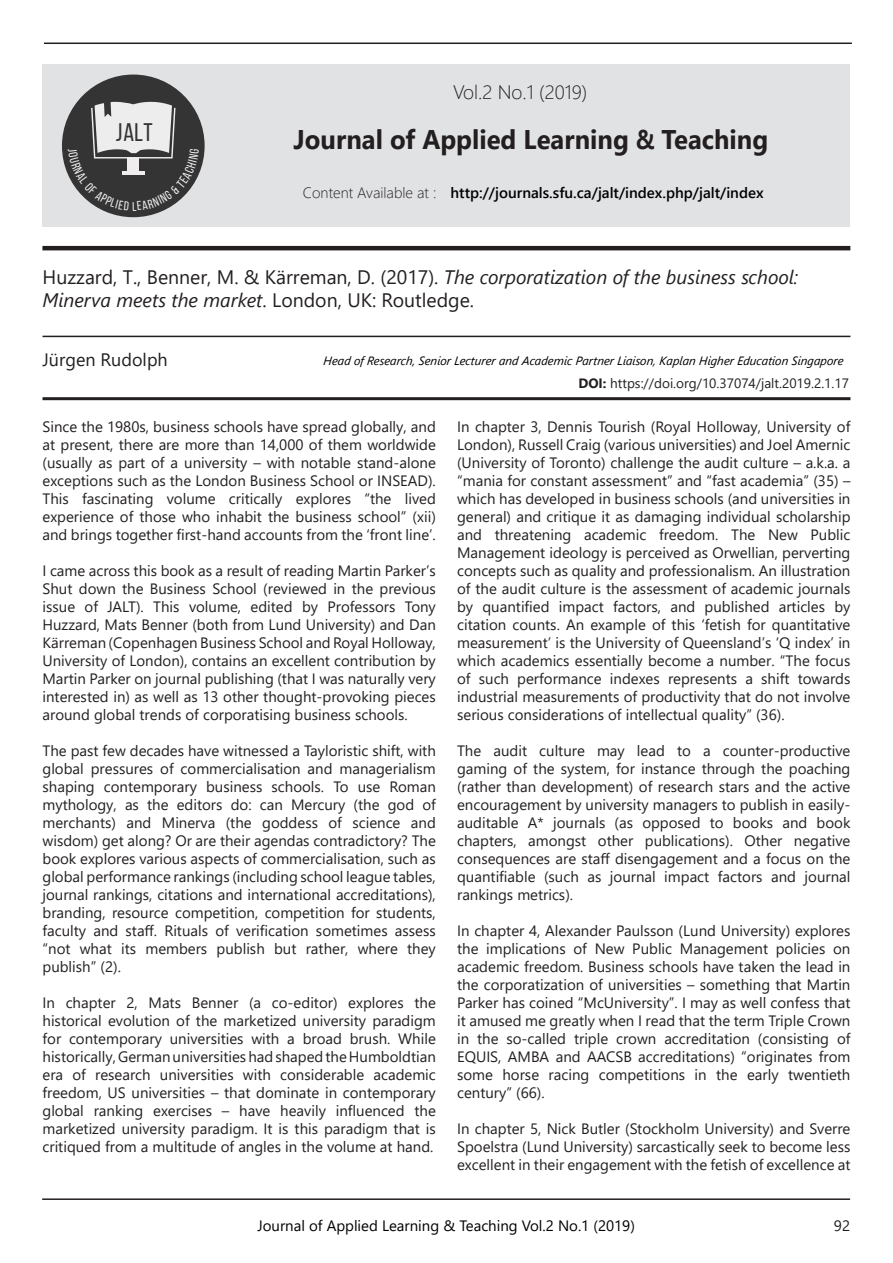
<style>
.page{position:relative;width:893px;height:1263px;background:#fff}
.page>*{position:absolute;margin:0;border:0;box-sizing:border-box;transform-origin:0 0}
.t1{font:700 27px "Segoe UI";color:#231f20;scale:.95 1}
.t2{font:25.5px "Bebas Neue";color:#343434}
.t3{font:19.5px/23.4px "Segoe UI";color:#231f20}
.t4{font:300 19.5px "Segoe UI";color:#231f20}
.t5{font:18px "Segoe UI";color:#231f20}
.t6{font:15px/18px "Segoe UI";color:#231f20;text-align:justify}
.t7{font:15px "Segoe UI";color:#000}
.t8{font:600 15px "Segoe UI";color:#000}
.t9{font:300 15px "Segoe UI";color:#231f20}
.t10{font:13.5px "Segoe UI";color:#231f20}
.t11{font:italic 12px "Segoe UI";color:#000}
.s1{font-style:italic}
.s2{font-weight:700}
</style>
<div class="page">
<hr style="left:42px;top:1198px;width:808px;height:2px;background:#231f20">
<hr style="left:43px;top:336px;width:807px;height:1px;background:#231f20">
<hr style="left:43px;top:397px;width:807px;height:3px;background:#231f20">
<hr style="left:42px;top:246px;width:808px;height:4px;background:#231f20">
<div style="left:43px;top:64px;width:807px;height:163px;background:#e1e2e4"></div>
<hr style="left:44px;top:43px;width:808px;height:1px;background:#231f20">
<div style="left:62px;top:75px;width:143px;height:142px;background:#343434;border-radius:50%"></div>
<svg style="left:68px;top:101px;width:131px;height:110px"></svg>
<p class="t2" style="left:116px;top:118px;width:38px">JALT</p>
<p class="t4" style="left:453px;top:74px;width:136px">Vol.2 No.1 (2019)</p>
<p class="t1" style="left:294px;top:114px;width:501px">Journal of Applied Learning &amp; Teaching</p>
<p class="t9" style="left:303px;top:179px;width:135px">Content Available at :</p>
<p class="t8" style="left:450px;top:179px;width:315px">http://journals.sfu.ca/jalt/index.php/jalt/index</p>
<p class="t3" style="left:43px;top:264px;width:757px">Huzzard, T., Benner, M. &amp; Kärreman, D. (2017). <span class="s1">The corporatization of the business school:<br>Minerva meets the market</span>. London, UK: Routledge.</p>
<p class="t5" style="left:43px;top:343px;width:127px">Jürgen Rudolph</p>
<p class="t11" style="left:323px;top:349px;width:523px">Head of Research, Senior Lecturer and Academic Partner Liaison, Kaplan Higher Education Singapore</p>
<p class="t6" style="left:43px;top:416px;width:395px">Since the 1980s, business schools have spread globally, and at present, there are more than 14,000 of them worldwide (usually as part of a university – with notable stand-alone exceptions such as the London Business School or INSEAD).<br>This fascinating volume critically explores “the lived experience of those who inhabit the business school” (xii) and brings together first-hand accounts from the ‘front line’.</p>
<p class="t6" style="left:43px;top:560px;width:395px">I came across this book as a result of reading Martin Parker’s Shut down the Business School (reviewed in the previous issue of JALT). This volume, edited by Professors Tony Huzzard, Mats Benner (both from Lund University) and Dan Kärreman (Copenhagen Business School and Royal Holloway, University of London), contains an excellent contribution by Martin Parker on journal publishing (that I was naturally very interested in) as well as 13 other thought-provoking pieces around global trends of corporatising business schools.</p>
<p class="t6" style="left:43px;top:740px;width:395px">The past few decades have witnessed a Tayloristic shift, with global pressures of commercialisation and managerialism shaping contemporary business schools. To use Roman mythology, as the editors do: can Mercury (the god of merchants) and Minerva (the goddess of science and wisdom) get along? Or are their agendas contradictory? The book explores various aspects of commercialisation, such as global performance rankings (including school league tables, journal rankings, citations and international accreditations), branding, resource competition, competition for students, faculty and staff. Rituals of verification sometimes assess “not what its members publish but rather, where they publish” (2).</p>
<p class="t6" style="left:43px;top:992px;width:395px">In chapter 2, Mats Benner (a co-editor) explores the historical evolution of the marketized university paradigm for contemporary universities with a broad brush. While historically, German universities had shaped the Humboldtian era of research universities with considerable academic freedom, US universities – that dominate in contemporary global ranking exercises – have heavily influenced the marketized university paradigm. It is this paradigm that is critiqued from a multitude of angles in the volume at hand.</p>
<p class="t10" style="left:578px;top:371px;width:272px"><span class="s2">DOI:</span> https://doi.org/10.37074/jalt.2019.2.1.17</p>
<p class="t6" style="left:457px;top:416px;width:395px">In chapter 3, Dennis Tourish (Royal Holloway, University of London), Russell Craig (various universities) and Joel Amernic (University of Toronto) challenge the audit culture – a.k.a. a “mania for constant assessment” and “fast academia” (35) – which has developed in business schools (and universities in general) and critique it as damaging individual scholarship and threatening academic freedom. The New Public Management ideology is perceived as Orwellian, perverting concepts such as quality and professionalism. An illustration of the audit culture is the assessment of academic journals by quantified impact factors, and published articles by citation counts. An example of this ‘fetish for quantitative measurement’ is the University of Queensland’s ‘Q index’ in which academics essentially become a number. “The focus of such performance indexes represents a shift towards industrial measurements of productivity that do not involve serious considerations of intellectual quality” (36).</p>
<p class="t6" style="left:457px;top:740px;width:395px">The audit culture may lead to a counter-productive gaming of the system, for instance through the poaching (rather than development) of research stars and the active encouragement by university managers to publish in easily&shy;auditable A* journals (as opposed to books and book chapters, amongst other publications). Other negative consequences are staff disengagement and a focus on the quantifiable (such as journal impact factors and journal rankings metrics).</p>
<p class="t6" style="left:457px;top:920px;width:395px">In chapter 4, Alexander Paulsson (Lund University) explores the implications of New Public Management policies on academic freedom. Business schools have taken the lead in the corporatization of universities – something that Martin Parker has coined “McUniversity”. I may as well confess that it amused me greatly when I read that the term Triple Crown in the so-called triple crown accreditation (consisting of EQUIS, AMBA and AACSB accreditations) “originates from some horse racing competitions in the early twentieth century” (66).</p>
<p class="t6" style="left:457px;top:1118px;width:395px">In chapter 5, Nick Butler (Stockholm University) and Sverre Spoelstra (Lund University) sarcastically seek to become less excellent in their engagement with the fetish of excellence at</p>
<p class="t7" style="left:257px;top:1211px;width:379px">Journal of Applied Learning &amp; Teaching Vol.2 No.1 (2019)</p>
<p class="t6" style="left:834px;top:1215px;width:18px">92</p>
</div>
